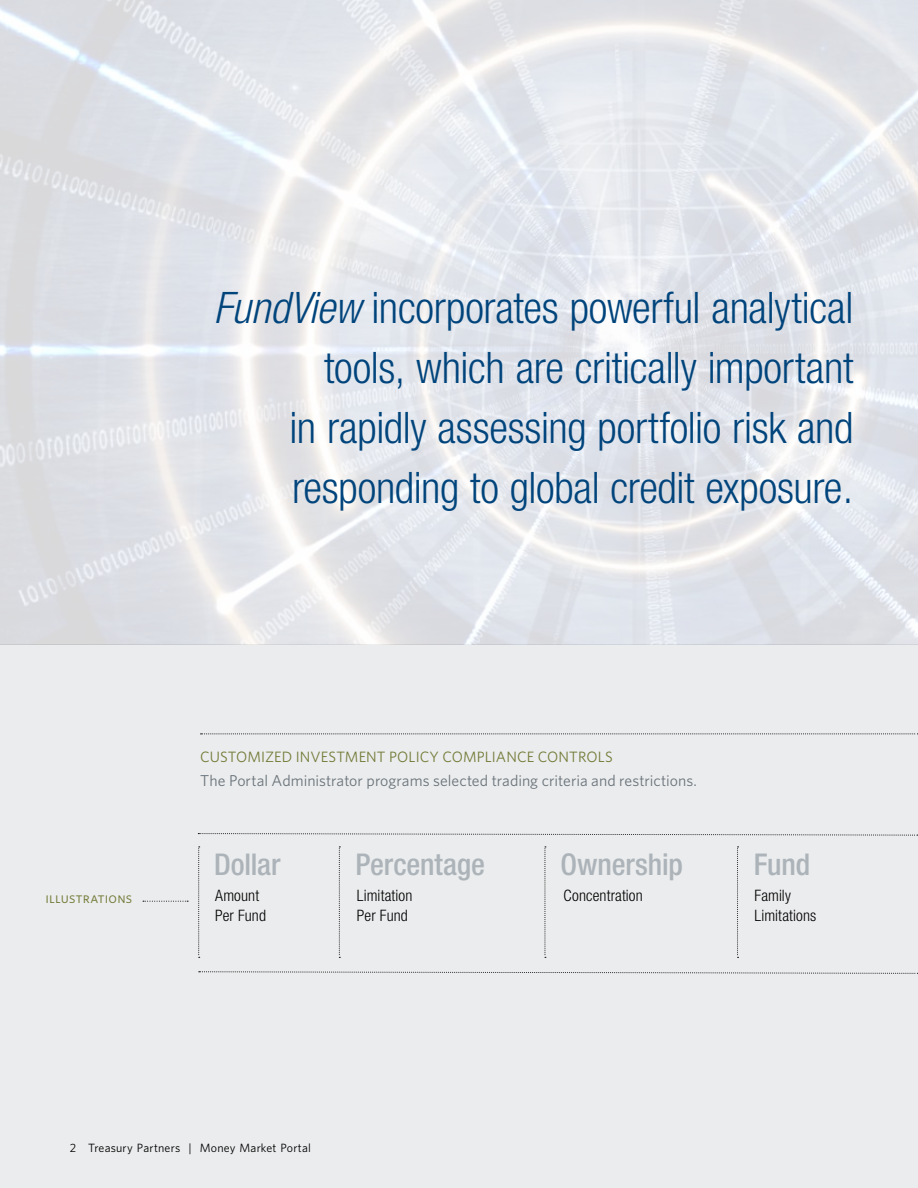
<style>
.page{position:relative;width:918px;height:1188px;background:#fff}
.page>*{position:absolute;margin:0;border:0;box-sizing:border-box;transform-origin:0 0}
.t1{font:300 condensed 43.5px/60px "Helvetica Neue";letter-spacing:-.005em;color:#00447c;text-align:right}
.t2{font:500 condensed 30px "Helvetica Neue";letter-spacing:-.005em;color:#acb4ba}
.t3{font:15.75px "Whitney";color:#6a747b}
.t4{font:300 condensed 15.75px/19.5px "Helvetica Neue LT Std";letter-spacing:.01em;color:#000}
.t5{font:15px "Whitney";letter-spacing:.01em;color:#727a36}
.t6{font:12px "Whitney";letter-spacing:.01em;color:#000}
.s1{font-style:italic}
</style>
<div class="page">
<div style="left:0;top:644px;width:918px;height:544px;background:#ebeced"></div>
<img style="left:0;top:0;width:918px;height:644px">
<svg style="left:201px;top:734px;width:717px;height:1px"></svg>
<svg style="left:339px;top:847px;width:1px;height:111px"></svg>
<svg style="left:198px;top:847px;width:2px;height:111px"></svg>
<svg style="left:545px;top:847px;width:1px;height:111px"></svg>
<svg style="left:737px;top:847px;width:2px;height:111px"></svg>
<svg style="left:198px;top:833px;width:720px;height:3px"></svg>
<svg style="left:199px;top:971px;width:719px;height:3px"></svg>
<svg style="left:143px;top:901px;width:45px;height:1px"></svg>
<p class="t1" style="left:214px;top:277px;width:641px"><span class="s1">FundView</span> incorporates powerful analytical tools, which are critically important<br>in rapidly assessing portfolio risk and responding to global credit exposure.</p>
<p class="t5" style="left:45px;top:887px;width:88px">illustrations</p>
<p class="t5" style="left:200px;top:747px;width:139px">Custom ized Investm</p>
<p class="t5" style="left:359px;top:747px;width:254px">ent Policy Compliance Controls</p>
<p class="t3" style="left:200px;top:770px;width:498px">The Portal Administrator programs selected trading criteria and restrictions.</p>
<p class="t2" style="left:214px;top:847px;width:68px">Dollar</p>
<p class="t2" style="left:355px;top:847px;width:131px">Percentage</p>
<p class="t2" style="left:561px;top:847px;width:124px">Ownership</p>
<p class="t2" style="left:754px;top:847px;width:58px">Fund</p>
<p class="t4" style="left:215px;top:886px;width:52px">Amount<br>Per Fund</p>
<p class="t4" style="left:357px;top:886px;width:57px">Limitation<br>Per Fund</p>
<p class="t4" style="left:564px;top:886px;width:81px">Concentration</p>
<p class="t4" style="left:754px;top:886px;width:63px">Family<br>Limitations</p>
<p class="t6" style="left:70px;top:1140px;width:243px">2 Treasury Partners | Money Market Portal</p>
</div>
